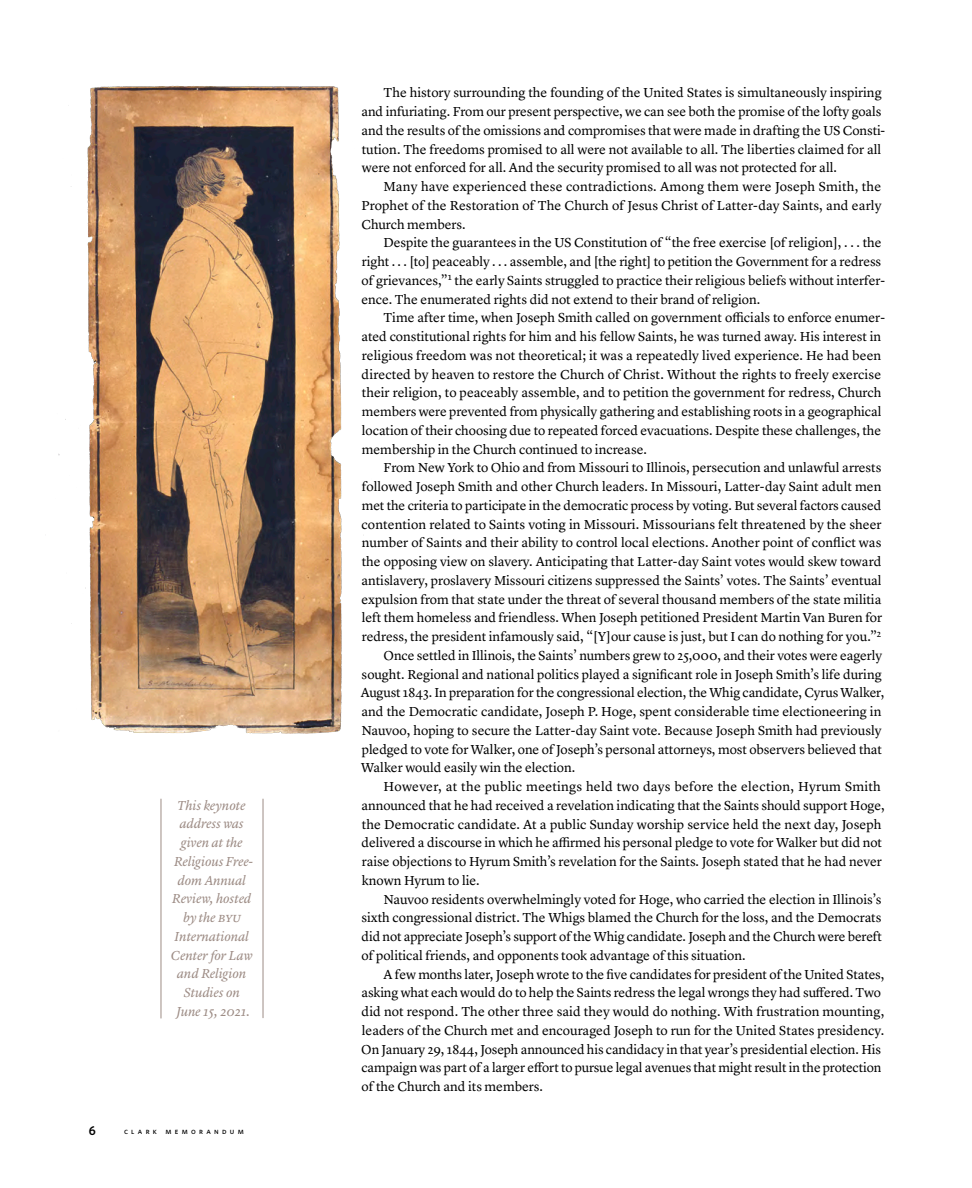
<style>
.page{position:relative;width:972px;height:1188px;background:#fff}
.page>*{position:absolute;margin:0;border:0;box-sizing:border-box;transform-origin:0 0}
.CM_text{font:13.5px/18.8px "Lyon Text";color:#000}
.CM_text-2{font:italic 13.5px/18.8px "Lyon Text";letter-spacing:-.005em;color:#9d8c85;text-align:center}
.t1{font:12.75px "Whitney Semibold SC";color:#000}
.t2{font:8.25px "Whitney Medium SC";letter-spacing:.4em;color:#000}
</style>
<div class="page">
<hr style="left:263px;top:799px;width:1px;height:219px;background:#9d8c85">
<hr style="left:161px;top:799px;width:1px;height:219px;background:#9d8c85">
<img style="left:58px;top:85px;width:306px;height:649px">
<p class="CM_text-2" style="left:171px;top:795px;width:84px">This keynote address was given at the<br>Religious Free&shy;dom Annual<br>Review, hosted by the byu<br>International<br>Center for Law and Religion<br>Studies on<br>June 15, 2021.</p>
<p class="t1" style="left:89px;top:1123px;width:9px">6</p>
<p class="t2" style="left:124px;top:1126px;width:121px">clark memorandum</p>
<p class="CM_text" style="left:361px;top:82px;width:525px;text-indent:22px">The history surrounding the founding of the United States is simultaneously inspiring and infuriating. From our present perspective, we can see both the promise of the lofty goals and the results of the omissions and compromises that were made in drafting the US Consti&shy;tution. The freedoms promised to all were not available to all. The liberties claimed for all were not enforced for all. And the security promised to all was not protected for all.</p>
<p class="CM_text" style="left:361px;top:176px;width:522px;text-align:justify;text-indent:22px">Many have experienced these contradictions. Among them were Joseph Smith, the Prophet of the Restoration of The Church of Jesus Christ of Latter-day Saints, and early Church members.</p>
<p class="CM_text" style="left:362px;top:232px;width:525px;text-indent:22px">Despite the guarantees in the US Constitution of “the free exercise [of religion], . . . the right . . . [to] peaceably . . . assemble, and [the right] to petition the Government for a redress of grievances,”<sup>1</sup> the early Saints struggled to practice their religious beliefs without interfer&shy;ence. The enumerated rights did not extend to their brand ofreligion.</p>
<p class="CM_text" style="left:361px;top:307px;width:525px;text-indent:22px">Time after time, when Joseph Smith called on government officials to enforce enumer&shy;ated constitutional rights for him and his fellow Saints, he was turned away. His interest in religious freedom was not theoretical; it was a repeatedly lived experience. He had been directed by heaven to restore the Church of Christ. Without the rights to freely exercise their religion, to peaceably assemble, and to petition the government for redress, Church members were prevented from physically gathering and establishing roots in a geographical location of their choosing due to repeated forced evacuations. Despite these challenges, the membership in the Church continued to increase.</p>
<p class="CM_text" style="left:361px;top:457px;width:522px;text-align:justify;text-indent:22px">From New York to Ohio and from Missouri to Illinois, persecution and unlawful arrests followed Joseph Smith and other Church leaders. In Missouri, Latter-day Saint adult men met the criteria to participate in the democratic process by voting. But several factors caused contention related to Saints voting in Missouri. Missourians felt threatened by the sheer number of Saints and their ability to control local elections. Another point of conflict was the opposing view on slavery. Anticipating that Latter-day Saint votes would skew toward antislavery, proslavery Missouri citizens suppressed the Saints’ votes. The Saints’ eventual expulsion from that state under the threat of several thousand members of the state militia left them homeless and friendless. When Joseph petitioned President Martin Van Buren for redress, the president infamously said, “[Y]our cause is just, but I can do nothing for you.”<sup>2</sup></p>
<p class="CM_text" style="left:361px;top:645px;width:525px;text-indent:23px">Once settled in Illinois, the Saints’ numbers grew to 25,000, and their votes were eagerly sought. Regional and national politics played a significant role in Joseph Smith’s life during August 1843. In preparation for the congressional election, the Whig candidate, Cyrus Walker, and the Democratic candidate, Joseph P. Hoge, spent considerable time electioneering in Nauvoo, hoping to secure the Latter-day Saint vote. Because Joseph Smith had previously pledged to vote for Walker, one of Joseph’s personal attorneys, most observers believed that Walker would easily win the election.</p>
<p class="CM_text" style="left:361px;top:776px;width:525px;text-indent:22px">However, at the public meetings held two days before the election, Hyrum Smith announced that he had received a revelation indicating that the Saints should support Hoge, the Democratic candidate. At a public Sunday worship service held the next day, Joseph delivered a discourse in which he affirmed his personal pledge to vote for Walker but did not raise objections to Hyrum Smith’s revelation for the Saints. Joseph stated that he had never known Hyrum to lie.</p>
<p class="CM_text" style="left:362px;top:889px;width:522px;text-align:justify;text-indent:22px">Nauvoo residents overwhelmingly voted for Hoge, who carried the election in Illinois’s sixth congressional district. The Whigs blamed the Church for the loss, and the Democrats did not appreciate Joseph’s support of the Whig candidate. Joseph and the Church were bereft of political friends, and opponents took advantage of this situation.</p>
<p class="CM_text" style="left:361px;top:964px;width:525px;text-indent:22px">A few months later, Joseph wrote to the five candidates for president of the United States, asking what each would do to help the Saints redress the legal wrongs they had suffered. Two did not respond. The other three said they would do nothing. With frustration mounting, leaders of the Church met and encouraged Joseph to run for the United States presidency.<br>On January 29, 1844, Joseph announced his candidacy in that year’s presidential election. His campaign was part of a larger effort to pursue legal avenues that might result in the protection of the Church and its members.</p>
</div>
